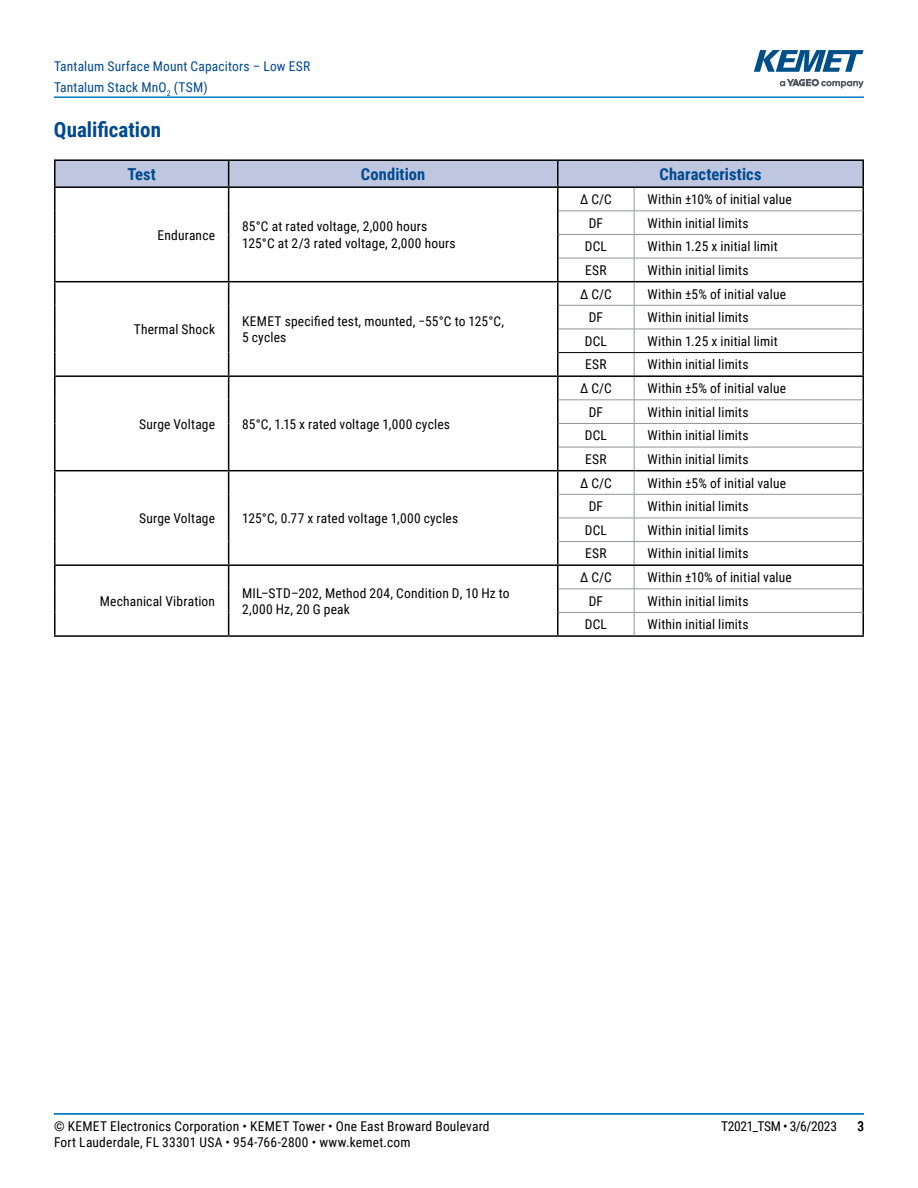
<style>
.page{position:relative;width:918px;height:1188px;background:#fff}
.page>*{position:absolute;margin:0;border:0;box-sizing:border-box;transform-origin:0 0}
.t1{font:700 21px "Roboto Condensed";color:#004990}
.t2{font:700 16.5px "Roboto Condensed";letter-spacing:.005em;color:#004990}
.t3{font:13.5px/16.2px "Roboto Condensed";letter-spacing:.01em;color:#000}
.t4{font:13.5px/21px "Roboto Condensed";letter-spacing:.015em;color:#004990}
.t5{font:13.5px "Roboto Condensed";letter-spacing:-.02em;color:#000}
</style>
<div class="page">
<hr style="left:54px;top:1113px;width:810px;height:2px;background:#007cc2">
<hr style="left:54px;top:96px;width:810px;height:2px;background:#007cc2">
<svg style="left:780px;top:79px;width:84px;height:9px"></svg>
<svg style="left:754px;top:50px;width:110px;height:22px"></svg>
<hr style="left:54px;top:281px;width:175px;height:1px;background:#000">
<hr style="left:54px;top:375px;width:175px;height:2px;background:#000">
<hr style="left:54px;top:188px;width:2px;height:23px;background:#000">
<hr style="left:54px;top:211px;width:2px;height:23px;background:#000">
<hr style="left:54px;top:234px;width:2px;height:24px;background:#000">
<hr style="left:54px;top:258px;width:2px;height:23px;background:#000">
<hr style="left:54px;top:282px;width:2px;height:23px;background:#000">
<hr style="left:54px;top:305px;width:2px;height:24px;background:#000">
<hr style="left:54px;top:329px;width:2px;height:24px;background:#000">
<hr style="left:54px;top:353px;width:2px;height:22px;background:#000">
<hr style="left:54px;top:377px;width:2px;height:23px;background:#000">
<hr style="left:54px;top:400px;width:2px;height:23px;background:#000">
<hr style="left:54px;top:423px;width:2px;height:24px;background:#000">
<hr style="left:54px;top:447px;width:2px;height:23px;background:#000">
<hr style="left:54px;top:159px;width:175px;height:2px;background:#000">
<hr style="left:54px;top:161px;width:2px;height:25px;background:#000">
<hr style="left:54px;top:186px;width:175px;height:2px;background:#000">
<hr style="left:54px;top:470px;width:175px;height:1px;background:#000">
<hr style="left:54px;top:471px;width:2px;height:23px;background:#000">
<hr style="left:54px;top:494px;width:2px;height:24px;background:#000">
<hr style="left:54px;top:518px;width:2px;height:24px;background:#000">
<hr style="left:54px;top:542px;width:2px;height:22px;background:#000">
<hr style="left:54px;top:564px;width:175px;height:2px;background:#000">
<hr style="left:54px;top:566px;width:2px;height:23px;background:#000">
<hr style="left:54px;top:589px;width:2px;height:23px;background:#000">
<hr style="left:54px;top:612px;width:2px;height:23px;background:#000">
<hr style="left:54px;top:635px;width:175px;height:2px;background:#000">
<hr style="left:229px;top:635px;width:329px;height:2px;background:#000">
<hr style="left:229px;top:159px;width:329px;height:2px;background:#000">
<svg style="left:55px;top:160px;width:809px;height:475px"></svg>
<hr style="left:229px;top:186px;width:329px;height:2px;background:#000">
<hr style="left:558px;top:159px;width:76px;height:2px;background:#000">
<hr style="left:557px;top:161px;width:2px;height:25px;background:#000">
<hr style="left:634px;top:159px;width:230px;height:2px;background:#000">
<hr style="left:558px;top:186px;width:76px;height:2px;background:#000">
<hr style="left:557px;top:188px;width:2px;height:23px;background:#000">
<hr style="left:634px;top:186px;width:230px;height:2px;background:#000">
<hr style="left:557px;top:211px;width:2px;height:23px;background:#000">
<hr style="left:557px;top:234px;width:2px;height:24px;background:#000">
<hr style="left:557px;top:258px;width:2px;height:23px;background:#000">
<hr style="left:557px;top:282px;width:2px;height:23px;background:#000">
<hr style="left:557px;top:305px;width:2px;height:24px;background:#000">
<hr style="left:557px;top:329px;width:2px;height:24px;background:#000">
<hr style="left:557px;top:353px;width:2px;height:22px;background:#000">
<hr style="left:557px;top:377px;width:2px;height:23px;background:#000">
<hr style="left:557px;top:400px;width:2px;height:23px;background:#000">
<hr style="left:557px;top:423px;width:2px;height:24px;background:#000">
<hr style="left:557px;top:447px;width:2px;height:23px;background:#000">
<hr style="left:557px;top:471px;width:2px;height:23px;background:#000">
<hr style="left:557px;top:494px;width:2px;height:24px;background:#000">
<hr style="left:557px;top:518px;width:2px;height:24px;background:#000">
<hr style="left:557px;top:542px;width:2px;height:22px;background:#000">
<hr style="left:557px;top:566px;width:2px;height:23px;background:#000">
<hr style="left:557px;top:589px;width:2px;height:23px;background:#000">
<hr style="left:557px;top:612px;width:2px;height:23px;background:#000">
<hr style="left:558px;top:635px;width:76px;height:2px;background:#000">
<hr style="left:634px;top:635px;width:230px;height:2px;background:#000">
<hr style="left:559px;top:494px;width:75px;height:1px;background:#939597">
<hr style="left:634px;top:494px;width:229px;height:1px;background:#939597">
<hr style="left:559px;top:518px;width:75px;height:1px;background:#939597">
<hr style="left:634px;top:518px;width:229px;height:1px;background:#939597">
<hr style="left:559px;top:541px;width:75px;height:1px;background:#939597">
<hr style="left:634px;top:541px;width:229px;height:1px;background:#939597">
<p class="t4" style="left:54px;top:57px;width:258px">Tantalum Surface Mount Capacitors – Low ESR<br>Tantalum Stack MnO<sub>2</sub> (TSM)</p>
<h1 class="t1" style="left:54px;top:115px;width:109px">Quali昀椀cation</h1>
<p class="t2" style="left:127px;top:162px;width:30px">Test</p>
<p class="t2" style="left:361px;top:162px;width:66px">Condition</p>
<p class="t2" style="left:660px;top:162px;width:103px">Characteristics</p>
<p class="t3" style="left:158px;top:228px;width:59px">Endurance</p>
<p class="t3" style="left:242px;top:219px;width:215px">85°C at rated voltage, 2,000 hours<br>125°C at 2/3 rated voltage, 2,000 hours</p>
<p class="t3" style="left:134px;top:322px;width:83px">Thermal Shock</p>
<p class="t3" style="left:242px;top:313px;width:263px">KEMET speci昀椀ed test, mounted, −55°C to 125°C,<br>5 cycles</p>
<p class="t3" style="left:139px;top:417px;width:78px">Surge Voltage</p>
<p class="t3" style="left:242px;top:415px;width:209px">85°C, 1.15 x rated voltage 1,000 cycles</p>
<p class="t3" style="left:139px;top:511px;width:78px">Surge Voltage</p>
<p class="t3" style="left:242px;top:510px;width:218px">125°C, 0.77 x rated voltage 1,000 cycles</p>
<p class="t3" style="left:100px;top:594px;width:117px">Mechanical Vibration</p>
<p class="t3" style="left:242px;top:586px;width:269px">MIL–STD–202, Method 204, Condition D, 10 Hz to<br>2,000 Hz, 20 G peak</p>
<p class="t3" style="left:580px;top:191px;width:33px">Δ C/C</p>
<p class="t3" style="left:648px;top:192px;width:146px">Within ±10% of initial value</p>
<p class="t3" style="left:589px;top:216px;width:16px">DF</p>
<p class="t3" style="left:648px;top:216px;width:102px">Within initial limits</p>
<p class="t3" style="left:585px;top:239px;width:24px">DCL</p>
<p class="t3" style="left:648px;top:239px;width:132px">Within 1.25 x initial limit</p>
<p class="t3" style="left:585px;top:263px;width:23px">ESR</p>
<p class="t3" style="left:648px;top:263px;width:102px">Within initial limits</p>
<p class="t3" style="left:580px;top:285px;width:33px">Δ C/C</p>
<p class="t3" style="left:648px;top:287px;width:140px">Within ±5% of initial value</p>
<p class="t3" style="left:589px;top:310px;width:16px">DF</p>
<p class="t3" style="left:648px;top:310px;width:102px">Within initial limits</p>
<p class="t3" style="left:585px;top:334px;width:24px">DCL</p>
<p class="t3" style="left:648px;top:334px;width:132px">Within 1.25 x initial limit</p>
<p class="t3" style="left:585px;top:357px;width:23px">ESR</p>
<p class="t3" style="left:648px;top:357px;width:102px">Within initial limits</p>
<p class="t3" style="left:580px;top:380px;width:33px">Δ C/C</p>
<p class="t3" style="left:648px;top:381px;width:140px">Within ±5% of initial value</p>
<p class="t3" style="left:589px;top:405px;width:16px">DF</p>
<p class="t3" style="left:648px;top:405px;width:102px">Within initial limits</p>
<p class="t3" style="left:585px;top:428px;width:24px">DCL</p>
<p class="t3" style="left:648px;top:428px;width:102px">Within initial limits</p>
<p class="t3" style="left:585px;top:452px;width:23px">ESR</p>
<p class="t3" style="left:648px;top:452px;width:102px">Within initial limits</p>
<p class="t3" style="left:580px;top:474px;width:33px">Δ C/C</p>
<p class="t3" style="left:648px;top:476px;width:140px">Within ±5% of initial value</p>
<p class="t3" style="left:589px;top:499px;width:16px">DF</p>
<p class="t3" style="left:648px;top:499px;width:102px">Within initial limits</p>
<p class="t3" style="left:585px;top:523px;width:24px">DCL</p>
<p class="t3" style="left:648px;top:523px;width:102px">Within initial limits</p>
<p class="t3" style="left:585px;top:546px;width:23px">ESR</p>
<p class="t3" style="left:648px;top:546px;width:102px">Within initial limits</p>
<p class="t3" style="left:580px;top:569px;width:33px">Δ C/C</p>
<p class="t3" style="left:648px;top:570px;width:146px">Within ±10% of initial value</p>
<p class="t3" style="left:589px;top:594px;width:16px">DF</p>
<p class="t3" style="left:648px;top:594px;width:102px">Within initial limits</p>
<p class="t3" style="left:585px;top:617px;width:24px">DCL</p>
<p class="t3" style="left:648px;top:617px;width:102px">Within initial limits</p>
<p class="t3" style="left:54px;top:1119px;width:437px">© KEMET Electronics Corporation • KEMET Tower • One East Broward Boulevard</p>
<p class="t5" style="left:721px;top:1120px;width:117px">T2021_TSM • 3/6/2023</p>
<p class="t3" style="left:54px;top:1135px;width:358px">Fort Lauderdale, FL 33301 USA • 954-766-2800 • www.kemet.com</p>
<p class="t3" style="left:857px;top:1119px;width:8px">3</p>
</div>
